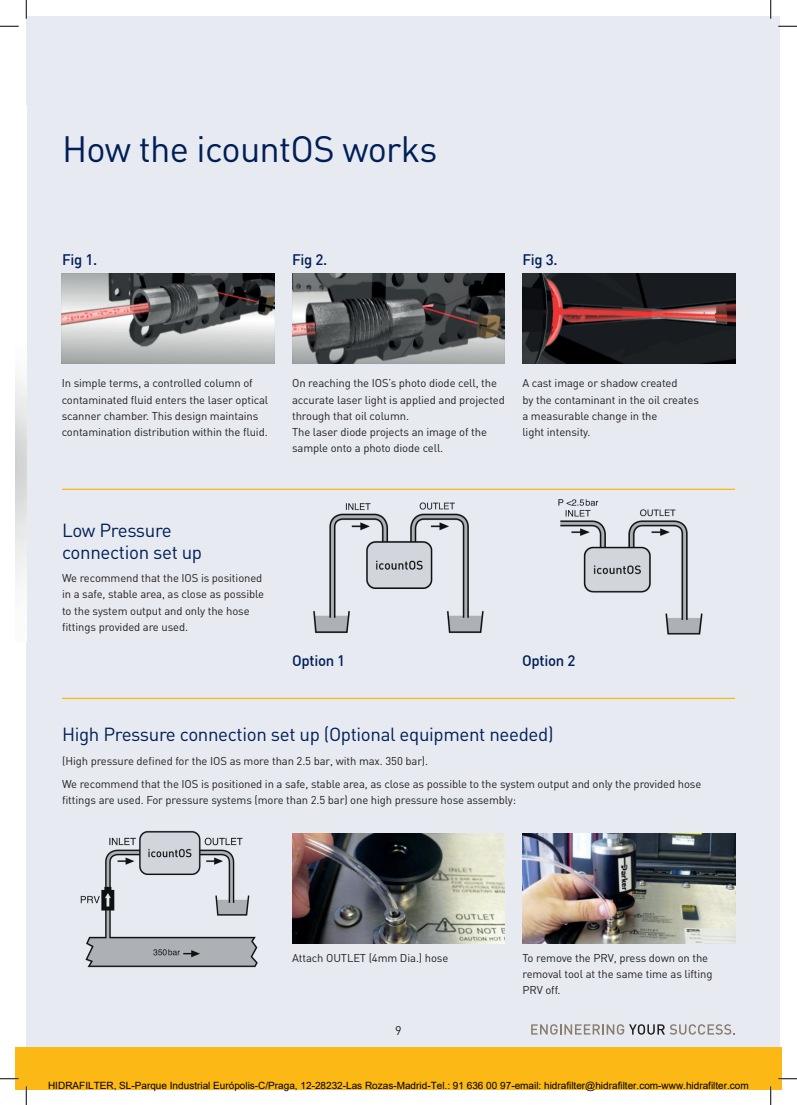
<style>
.page{position:relative;width:797px;height:1105px;background:#fff}
.page>*{position:absolute;margin:0;border:0;box-sizing:border-box;transform-origin:0 0}
.t1{font:36.25px "DIN";letter-spacing:-.02em;color:#001f56}
.t2{font:18.75px/21.2px "DIN";letter-spacing:-.02em;color:#001f56}
.t3{font:500 15px "DIN";letter-spacing:-.02em;color:#001f56}
.t4{font:12.5px "DIN";color:#231f20}
.t5{font:11.25px/16.2px "DIN";letter-spacing:-.01em;color:#231f20}
.t6{font:10px "Arial";color:#000}
</style>
<div class="page">
<div style="left:26px;top:16px;width:753px;height:1045px;background:#e7eaf1"></div>
<div style="left:16px;top:1047px;width:10px;height:42px;background:#fcb814"></div>
<div style="left:26px;top:1047px;width:755px;height:42px;background:#fcb814"></div>
<img style="left:80px;top:830px;width:178px;height:138px">
<img style="left:292px;top:834px;width:213px;height:109px">
<img style="left:313px;top:502px;width:171px;height:131px">
<img style="left:558px;top:499px;width:145px;height:136px">
<img style="left:62px;top:273px;width:212px;height:90px">
<img style="left:292px;top:273px;width:213px;height:90px">
<img style="left:522px;top:273px;width:213px;height:90px">
<img style="left:522px;top:834px;width:213px;height:109px">
<hr style="left:62px;top:489px;width:673px;height:1px;background:#fcb814">
<hr style="left:62px;top:698px;width:673px;height:1px;background:#fcb814">
<img style="left:16px;top:105px;width:11px;height:537px">
<svg style="left:531px;top:1024px;width:204px;height:11px"></svg>
<svg style="left:0;top:25px;width:19px;height:2px"></svg>
<svg style="left:778px;top:25px;width:19px;height:2px"></svg>
<svg style="left:0;top:1078px;width:19px;height:1px"></svg>
<svg style="left:778px;top:1078px;width:19px;height:1px"></svg>
<svg style="left:25px;top:0;width:2px;height:19px"></svg>
<svg style="left:25px;top:1086px;width:2px;height:19px"></svg>
<svg style="left:770px;top:0;width:1px;height:19px"></svg>
<svg style="left:770px;top:1086px;width:1px;height:19px"></svg>
<h1 class="t1" style="left:62px;top:126px;width:377px">How the icountOS works</h1>
<h3 class="t3" style="left:62px;top:249px;width:37px">Fig 1.</h3>
<h3 class="t3" style="left:292px;top:249px;width:37px">Fig 2.</h3>
<h3 class="t3" style="left:522px;top:249px;width:37px">Fig 3.</h3>
<p class="t5" style="left:62px;top:375px;width:208px">In simple terms, a controlled column of contaminated fluid enters the laser optical scanner chamber. This design maintains contamination distribution within the fluid.</p>
<p class="t5" style="left:292px;top:375px;width:214px">On reaching the IOS’s photo diode cell, the accurate laser light is applied and projected through that oil column.<br>The laser diode projects an image of the sample onto a photo diode cell.</p>
<p class="t5" style="left:522px;top:375px;width:178px">A cast image or shadow created<br>by the contaminant in the oil creates a measurable change in the<br>light intensity.</p>
<h2 class="t2" style="left:62px;top:520px;width:142px">Low Pressure connection set up</h2>
<p class="t5" style="left:62px;top:570px;width:203px">We recommend that the IOS is positioned in a safe, stable area, as close as possible to the system output and only the hose fittings provided are used.</p>
<h3 class="t3" style="left:292px;top:651px;width:55px">Option 1</h3>
<h3 class="t3" style="left:522px;top:651px;width:55px">Option 2</h3>
<h2 class="t2" style="left:62px;top:724px;width:493px">High Pressure connection set up (Optional equipment needed)</h2>
<p class="t5" style="left:62px;top:749px;width:640px;line-height:23.4px">(High pressure defined for the IOS as more than 2.5 bar, with max. 350 bar).<br>We recommend that the IOS is positioned in a safe, stable area, as close as possible to the system output and only the provided hose</p>
<p class="t5" style="left:62px;top:792px;width:455px">fittings are used. For pressure systems (more than 2.5 bar) one high pressure hose assembly:</p>
<p class="t5" style="left:292px;top:949px;width:158px">Attach OUTLET (4mm Dia.) hose</p>
<p class="t5" style="left:522px;top:949px;width:192px">To remove the PRV, press down on the removal tool at the same time as lifting<br>PRV off.</p>
<p class="t4" style="left:395px;top:1022px;width:8px">9</p>
<p class="t6" style="left:48px;top:1079px;width:702px">HIDRAFILTER, SL-Parque Industrial Európolis-C/Praga, 12-28232-Las Rozas-Madrid-Tel.: 91 636 00 97-email: hidrafilter@hidrafilter.com-www.hidrafilter.com</p>
</div>
